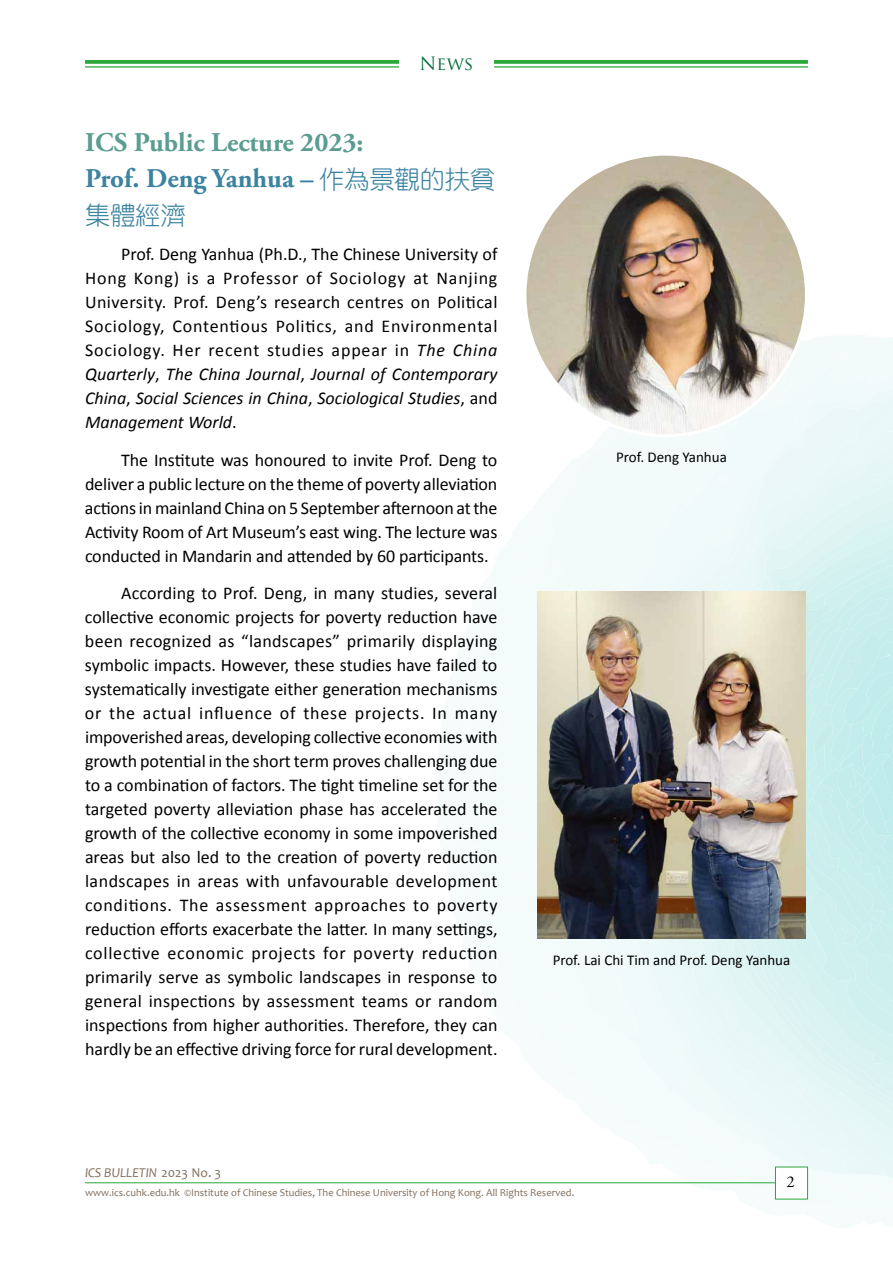
<style>
.page{position:relative;width:893px;height:1263px;background:#fff}
.page>*{position:absolute;margin:0;border:0;box-sizing:border-box;transform-origin:0 0}
.t1{font:700 27px/36px "Adobe Garamond Pro";color:#5b9d91}
.t2{font:25.5px "DF Yuan Lt HK BF";color:#3c83a0}
.t3{font:18px/24px "Calibri";color:#000;text-align:justify}
.t4{font:18px "Trajan Pro";color:#046c38}
.t5{font:16.5px "Adobe Garamond Pro";color:#000}
.t6{font:15px "Calibri";color:#000}
.t7{font:italic 13.5px "Candara";color:#816d5a}
.t8{font:10.5px "Candara";color:#816d5a}
.s1{color:#3c83a0}
.s2{font-family:"DF Yuan Lt HK BF";font-weight:400;font-size:25.5px;color:#3c83a0}
.s3{font-style:italic}
.s4{font-style:normal}
</style>
<div class="page">
<svg style="left:435px;top:349px;width:458px;height:865px"></svg>
<img style="left:537px;top:591px;width:269px;height:348px">
<img style="left:525px;top:154px;width:281px;height:282px;border-radius:141px">
<div style="left:775px;top:1166px;width:33px;height:33px;background:#fff;border:1px solid #2aa738"></div>
<hr style="left:85px;top:1182px;width:690px;height:1px;background:#2aa738">
<svg style="left:85px;top:60px;width:723px;height:4px;background:#36ac44"></svg>
<hr style="left:85px;top:66px;width:723px;height:2px;background:#2aa738">
<div style="left:399px;top:54px;width:95px;height:28px;background:#fff"></div>
<p class="t4" style="left:419px;top:52px;width:56px">News</p>
<h1 class="t1" style="left:85px;top:124px;width:412px">ICS Public Lecture 2023:<br><span class="s1">Prof. Deng Yanhua –</span> <span class="s2">作為景觀的扶貧</span></h1>
<h2 class="t2" style="left:85px;top:202px;width:102px">集體經濟</h2>
<p class="t3" style="left:85px;top:242px;width:414px;text-indent:36px">Prof. Deng Yanhua (Ph.D., The Chinese University of Hong Kong) is a Professor of Sociology at Nanjing University. Prof. Deng’s research centres on Political Sociology, Contentious Politics, and Environmental Sociology. Her recent studies appear in <span class="s3">The China Quarterly</span>, <span class="s3">The China Journal</span>, <span class="s3">Journal of Contemporary China</span>, <span class="s3">Social Sciences in China</span>, <span class="s3">Sociological Studies</span>, and <span class="s3">Management World</span>.</p>
<p class="t3" style="left:85px;top:448px;width:414px;text-indent:36px">The Institute was honoured to invite Prof. Deng to deliver a public lecture on the theme of poverty alleviation actions in mainland China on 5 September afternoon at the Activity Room of Art Museum’s east wing. The lecture was conducted in Mandarin and attended by 60 participants.</p>
<p class="t3" style="left:85px;top:581px;width:414px;text-indent:36px">According to Prof. Deng, in many studies, several collective economic projects for poverty reduction have been recognized as “landscapes” primarily displaying symbolic impacts. However, these studies have failed to systematically investigate either generation mechanisms or the actual influence of these projects. In many impoverished areas, developing collective economies with growth potential in the short term proves challenging due to a combination of factors. The tight timeline set for the targeted poverty alleviation phase has accelerated the growth of the collective economy in some impoverished areas but also led to the creation of poverty reduction landscapes in areas with unfavourable development conditions. The assessment approaches to poverty reduction efforts exacerbate the latter. In many settings, collective economic projects for poverty reduction primarily serve as symbolic landscapes in response to general inspections by assessment teams or random inspections from higher authorities. Therefore, they can hardly be an effective driving force for rural development.</p>
<p class="t6" style="left:616px;top:447px;width:112px">Prof. Deng Yanhua</p>
<p class="t6" style="left:553px;top:950px;width:239px">Prof. Lai Chi Tim and Prof. Deng Yanhua</p>
<p class="t7" style="left:85px;top:1164px;width:138px">ICS BULLETIN <span class="s4">2023 No. 3</span></p>
<p class="t8" style="left:85px;top:1186px;width:491px">www.ics.cuhk.edu.hk ©Institute of Chinese Studies, The Chinese University of Hong Kong. All Rights Reserved.</p>
<p class="t5" style="left:787px;top:1172px;width:10px">2</p>
</div>
